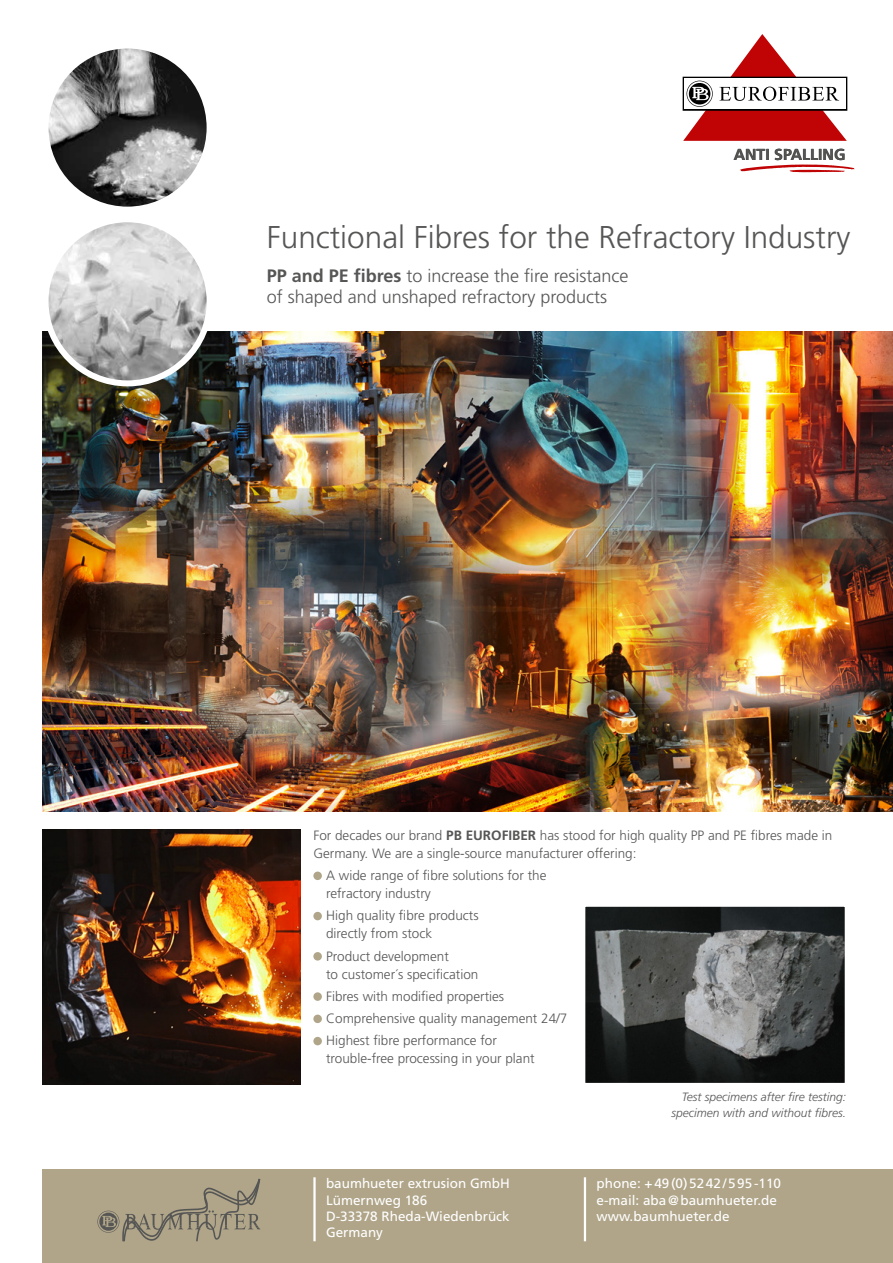
<style>
.page{position:relative;width:893px;height:1263px;background:#fff}
.page>*{position:absolute;margin:0;border:0;box-sizing:border-box;transform-origin:0 0}
.t1{font:300 31.5px "Frutiger";color:#565655}
.t2{font:300 18px/21px "Frutiger";color:#565655}
.t3{font:700 15.9px "Frutiger";color:#000}
.t4{font:300 13.5px/18px "Frutiger";color:#565655}
.t5{font:13.5px/16.2px "Frutiger";color:#fff}
.t6{font:italic 300 12px/15.8px "Frutiger";color:#565655;text-align:right}
.s1{font-weight:700}
</style>
<div class="page">
<img style="left:43px;top:332px;width:850px;height:479px">
<img style="left:43px;top:829px;width:258px;height:255px">
<img style="left:46px;top:46px;width:164px;height:164px;border-radius:82px">
<div style="left:43px;top:43px;width:170px;height:170px;border:6px solid #fff;border-radius:50%"></div>
<img style="left:46px;top:219px;width:164px;height:164px;border-radius:82px">
<div style="left:43px;top:216px;width:170px;height:170px;border:6px solid #fff;border-radius:50%"></div>
<div style="left:313px;top:871px;width:9px;height:9px;background:#b0a589;border-radius:50%"></div>
<div style="left:313px;top:912px;width:9px;height:8px;background:#b0a589;border-radius:50%"></div>
<div style="left:313px;top:952px;width:9px;height:8px;background:#b0a589;border-radius:50%"></div>
<div style="left:313px;top:992px;width:9px;height:9px;background:#b0a589;border-radius:50%"></div>
<div style="left:313px;top:1014px;width:9px;height:9px;background:#b0a589;border-radius:50%"></div>
<div style="left:313px;top:1037px;width:9px;height:8px;background:#b0a589;border-radius:50%"></div>
<svg style="left:683px;top:34px;width:164px;height:107px"></svg>
<svg style="left:740px;top:164px;width:114px;height:8px"></svg>
<img style="left:587px;top:908px;width:256px;height:173px">
<div style="left:584px;top:905px;width:262px;height:179px;border:2px solid #fff"></div>
<div style="left:43px;top:1170px;width:850px;height:93px;background:#b0a589"></div>
<svg style="left:97px;top:1179px;width:163px;height:62px"></svg>
<hr style="left:313px;top:1177px;width:3px;height:64px;background:#fff">
<hr style="left:584px;top:1177px;width:2px;height:64px;background:#fff">
<p class="t3" style="left:734px;top:145px;width:113px">ANTI SPALLING</p>
<h1 class="t1" style="left:267px;top:220px;width:585px">Functional Fibres for the Refractory Industry</h1>
<h2 class="t2" style="left:267px;top:265px;width:363px"><span class="s1">PP and PE fibres</span> to increase the fire resistance of shaped and unshaped refractory products</h2>
<p class="t4" style="left:313px;top:826px;width:520px">For decades our brand <span class="s1">PB EUROFIBER</span> has stood for high quality PP and PE fibres made in<br>Germany. We are a single-source manufacturer offering:</p>
<p class="t4" style="left:326px;top:866px;width:222px">A wide range of fibre solutions for the refractory industry</p>
<p class="t4" style="left:326px;top:907px;width:154px">High quality fibre products directly from stock</p>
<p class="t4" style="left:326px;top:947px;width:154px">Product development<br>to customer´s specification</p>
<p class="t4" style="left:326px;top:985px;width:243px;line-height:22.2px">Fibres with modified properties<br>Comprehensive quality management 24/7<br>Highest fibre performance for</p>
<p class="t4" style="left:326px;top:1050px;width:210px">trouble-free processing in your plant</p>
<p class="t6" style="left:671px;top:1089px;width:176px">Test specimens after fire testing: specimen with and without fibres.</p>
<p class="t5" style="left:326px;top:1175px;width:185px">baumhueter extrusion GmbH<br>Lümernweg 186<br>D-33378 Rheda-Wiedenbrück<br>Germany</p>
<p class="t5" style="left:597px;top:1175px;width:186px">phone: +49(0)5242/595-110 e-mail: aba@baumhueter.de www.baumhueter.de</p>
</div>
